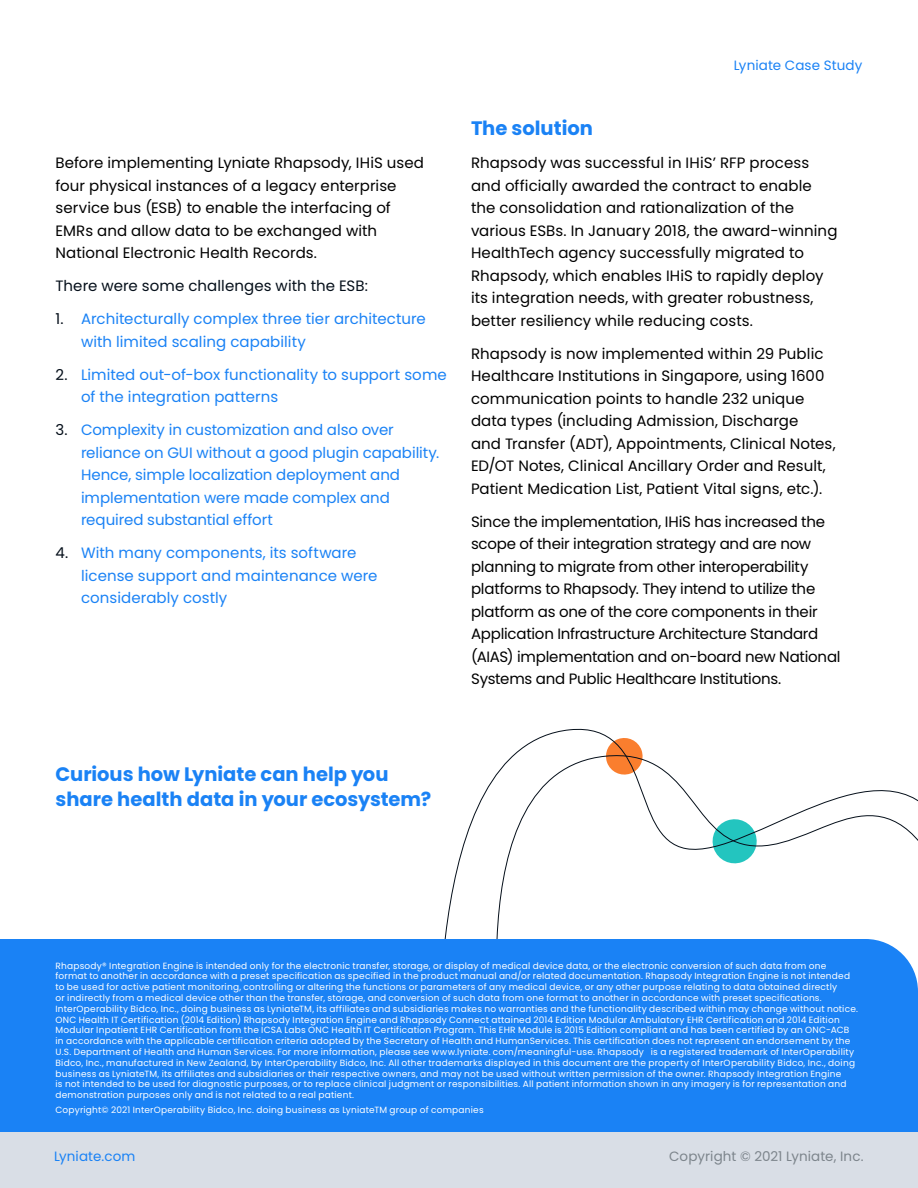
<style>
.page{position:relative;width:918px;height:1188px;background:#fff}
.page>*{position:absolute;margin:0;border:0;box-sizing:border-box;transform-origin:0 0}
.t1{font:700 19.5px/25.5px "Poppins";color:#1a82f5}
.t2{font:15px/22.5px "Poppins";letter-spacing:.005em;color:#000}
.t3{font:15px/22.5px "Poppins";color:#1a82f5}
.t4{font:15px/22.5px "Poppins";letter-spacing:-.015em;color:#000}
.t5{font:15px "Poppins";letter-spacing:.005em;color:#050f1a}
.t6{font:13.5px "Poppins";letter-spacing:.01em;color:#1a82f5}
.t7{font:13.5px "Poppins";letter-spacing:.01em;color:#7d858c}
.t8{font:9px/10.8px "Poppins";letter-spacing:.025em;color:#fff}
.s1{color:#050f1a}
</style>
<div class="page">
<svg style="left:444px;top:728px;width:474px;height:211px"></svg>
<div style="left:0;top:939px;width:918px;height:194px;background:#1a82f5"></div>
<div style="left:0;top:1133px;width:918px;height:55px;background:#d9dee6"></div>
<h2 class="t2" style="left:56px;top:152px;width:370px">Before implementing Lyniate Rhapsody, IHiS used four physical instances of a legacy enterprise service bus (ESB) to enable the interfacing of EMRs and allow data to be exchanged with National Electronic Health Records.</h2>
<h2 class="t5" style="left:56px;top:277px;width:314px">There were some challenges with the ESB:</h2>
<h2 class="t3" style="left:81px;top:308px;width:346px;text-indent:-26px"><span class="s1">1.</span> Architecturally complex three tier architecture with limited scaling capability</h2>
<h2 class="t3" style="left:81px;top:363px;width:367px;text-indent:-26px"><span class="s1">2.</span> Limited out-of-box functionality to support some of the integration patterns</h2>
<h2 class="t3" style="left:81px;top:419px;width:360px;text-indent:-26px"><span class="s1">3.</span> Complexity in customization and also over reliance on GUI without a good plugin capability.<br>Hence, simple localization deployment and implementation were made complex and required substantial effort</h2>
<h2 class="t3" style="left:81px;top:542px;width:298px;text-indent:-26px"><span class="s1">4.</span> With many components, its software license support and maintenance were considerably costly</h2>
<h3 class="t6" style="left:734px;top:57px;width:130px">Lyniate Case Study</h3>
<h1 class="t1" style="left:471px;top:116px;width:124px">The solution</h1>
<p class="t2" style="left:471px;top:152px;width:368px">Rhapsody was successful in IHiS’ RFP process and officially awarded the contract to enable the consolidation and rationalization of the various ESBs. In January 2018, the award-winning HealthTech agency successfully migrated to Rhapsody, which enables IHiS to rapidly deploy its integration needs, with greater robustness, better resiliency while reducing costs.</p>
<p class="t2" style="left:471px;top:342px;width:366px">Rhapsody is now implemented within 29 Public Healthcare Institutions in Singapore, using 1600 communication points to handle 232 unique data types (including Admission, Discharge<br>and Transfer (ADT), Appointments, Clinical Notes, ED/OT Notes, Clinical Ancillary Order and Result, Patient Medication List, Patient Vital signs, etc.).</p>
<p class="t4" style="left:471px;top:510px;width:371px">Since the implementation, IHiS has increased the scope of their integration strategy and are now planning to migrate from other interoperability platforms to Rhapsody. They intend to utilize the platform as one of the core components in their Application Infrastructure Architecture Standard (AIAS) implementation and on-board new National Systems and Public Healthcare Institutions.</p>
<h1 class="t1" style="left:56px;top:761px;width:377px">Curious how Lyniate can help you share health data in your ecosystem?</h1>
<p class="t8" style="left:56px;top:960px;width:804px">Rhapsody® Integration Engine is intended only for the electronic transfer, storage, or display of medical device data, or the electronic conversion of such data from one format to another in accordance with a preset specification as specified in the product manual and/or related documentation. Rhapsody Integration Engine is not intended to be used for active patient monitoring, controlling or altering the functions or parameters of any medical device, or any other purpose relating to data obtained directly<br>or indirectly from a medical device other than the transfer, storage, and conversion of such data from one format to another in accordance with preset specifications.<br>InterOperability Bidco, Inc., doing business as LyniateTM, its affiliates and subsidiaries makes no warranties and the functionality described within may change without notice.<br>ONC Health IT Certification (2014 Edition) Rhapsody Integration Engine and Rhapsody Connect attained 2014 Edition Modular Ambulatory EHR Certification and 2014 Edition Modular Inpatient EHR Certification from the ICSA Labs ONC Health IT Certification Program. This EHR Module is 2015 Edition compliant and has been certified by an ONC-ACB in accordance with the applicable certification criteria adopted by the Secretary of Health and HumanServices. This certification does not represent an endorsement by the U.S. Department of Health and Human Services. For more information, please see www.lyniate. com/meaningful-use. Rhapsody is a registered trademark of InterOperability Bidco, Inc., manufactured in New Zealand, by InterOperability Bidco, Inc. All other trademarks displayed in this document are the property of InterOperability Bidco, Inc., doing business as LyniateTM, its affiliates and subsidiaries or their respective owners, and may not be used without written permission of the owner. Rhapsody Integration Engine<br>is not intended to be used for diagnostic purposes, or to replace clinical judgment or responsibilities. All patient information shown in any imagery is for representation and demonstration purposes only and is not related to a real patient.</p>
<p class="t8" style="left:56px;top:1105px;width:430px">Copyright© 2021 InterOperability Bidco, Inc. doing business as LyniateTM group of companies</p>
<h3 class="t6" style="left:54px;top:1149px;width:83px">Lyniate.com</h3>
<h3 class="t7" style="left:669px;top:1149px;width:196px">Copyright © 2021 Lyniate, Inc.</h3>
</div>
